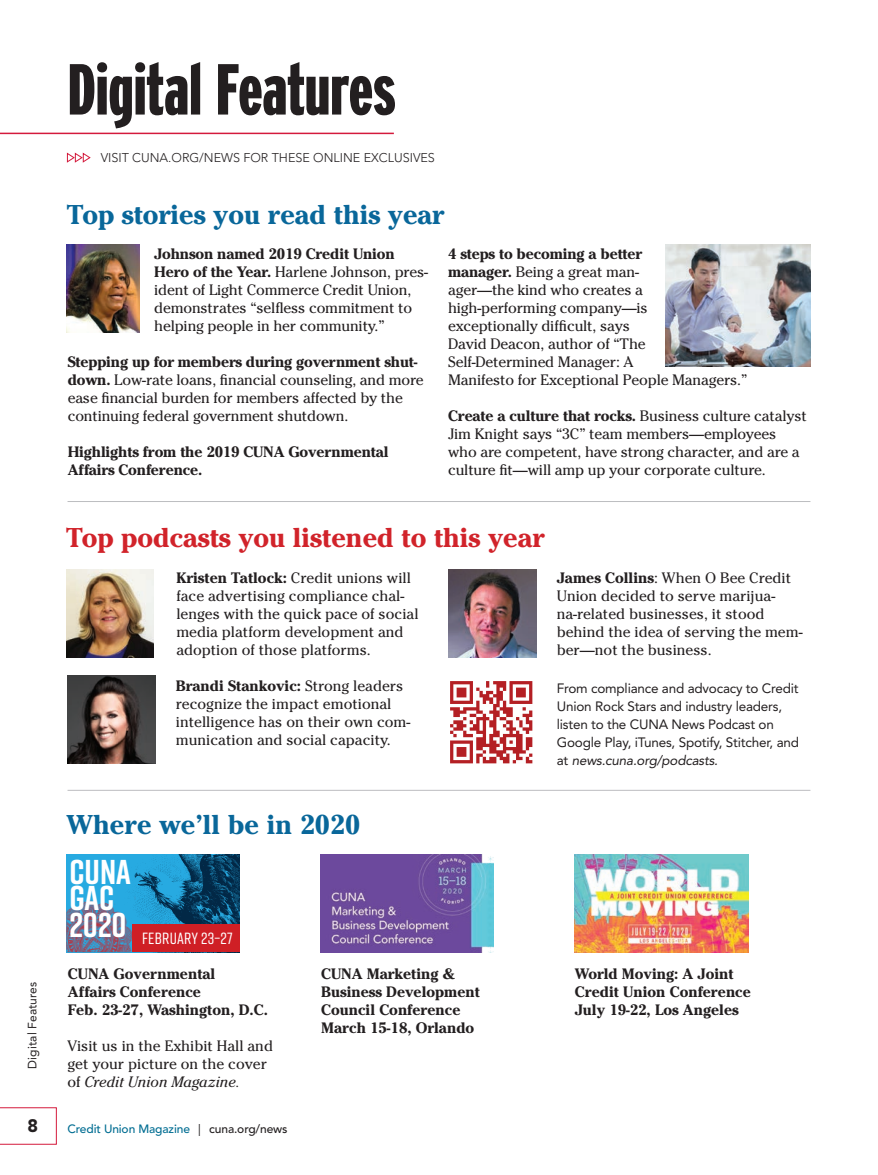
<style>
.page{position:relative;width:878px;height:1175px;background:#fff}
.page>*{position:absolute;margin:0;border:0;box-sizing:border-box;transform-origin:0 0}
.t1{font:900 72px "Interstate Compressed";letter-spacing:-.01em;color:#231f20}
.t2{font:700 34.5px/26.1px "Rift";color:#fff}
.HeadLineCaption{font:700 27px "Cheltenham Std";color:#09679a}
.SubheadC{font:700 27px "Cheltenham Std";color:#d1232a}
.t3{font:900 18px "Avenir LT Std";color:#231f20}
.t4{font:500 16.2px "Rift";letter-spacing:.015em;color:#fff}
.BodyText{font:15px/18px "Cheltenham Std";letter-spacing:-.01em;color:#231f20}
.BodyText-2{font:700 15px/18px "Cheltenham Std";color:#231f20}
.BodyText-3{font:13.5px/18px "Avenir LT Std";letter-spacing:-.015em;color:#231f20}
.t5{font:300 12.6px "Avenir LT Std";color:#231f20}
.t6{font:500 12px "Avenir LT Std";letter-spacing:-.01em;color:#006d92}
.t7{font:12px "Avenir LT Std";letter-spacing:.01em;color:#231f20}
.s1{font-weight:700}
.s2{font-style:italic}
.s3{font-weight:400;color:#231f20}
.s4{color:#231f20}
</style>
<div class="page">
<hr style="left:68px;top:501px;width:742px;height:1px;background:#bcbdc0">
<hr style="left:68px;top:790px;width:742px;height:1px;background:#bcbdc0">
<img style="left:450px;top:681px;width:83px;height:83px">
<hr style="left:0;top:133px;width:394px;height:1px;background:#d41a3c">
<svg style="left:0;top:1107px;width:57px;height:37px"></svg>
<svg style="left:66px;top:152px;width:25px;height:11px"></svg>
<img style="left:66px;top:570px;width:88px;height:87px">
<div style="left:66px;top:854px;width:174px;height:98px;background:#27aae1"></div>
<img style="left:134px;top:854px;width:106px;height:70px">
<img style="left:66px;top:894px;width:77px;height:58px">
<div style="left:132px;top:924px;width:108px;height:28px;background:#cf1f25"></div>
<img style="left:320px;top:854px;width:174px;height:98px">
<img style="left:575px;top:854px;width:173px;height:98px">
<img style="left:66px;top:245px;width:74px;height:87px">
<img style="left:665px;top:245px;width:145px;height:122px">
<img style="left:448px;top:570px;width:88px;height:87px">
<img style="left:68px;top:675px;width:87px;height:88px">
<h1 class="t1" style="left:68px;top:50px;width:330px">Digital Features</h1>
<p class="t5" style="left:101px;top:150px;width:336px">VISIT CUNA.ORG/NEWS FOR THESE ONLINE EXCLUSIVES</p>
<p class="HeadLineCaption" style="left:67px;top:198px;width:378px">Top stories you read this year</p>
<p class="BodyText" style="left:154px;top:245px;width:275px"><span class="s1">Johnson named 2019 Credit Union Hero of the Year.</span> Harlene Johnson, pres&shy;ident of Light Commerce Credit Union, demonstrates “selfless commitment to helping people in her community.”</p>
<p class="BodyText" style="left:68px;top:353px;width:357px"><span class="s1">Stepping up for members during government shut&shy;down.</span> Low-rate loans, financial counseling, and more ease financial burden for members affected by the continuing federal government shutdown.</p>
<p class="BodyText-2" style="left:68px;top:442px;width:322px">Highlights from the 2019 CUNA Governmental<br>Affairs Conference.</p>
<p class="BodyText" style="left:448px;top:245px;width:301px"><span class="s1">4 steps to becoming a better<br>manager.</span> Being a great man-<br>ager—the kind who creates a high-performing company—is<br>exceptionally difficult, says<br>David Deacon, author of “The<br>Self-Determined Manager: A<br>Manifesto for Exceptional People Managers.”</p>
<p class="BodyText" style="left:448px;top:407px;width:360px"><span class="s1">Create a culture that rocks.</span> Business culture catalyst Jim Knight says “3C” team members—employees who are competent, have strong character, and are a culture fit—will amp up your corporate culture.</p>
<p class="SubheadC" style="left:66px;top:521px;width:479px">Top podcasts you listened to this year</p>
<p class="BodyText" style="left:176px;top:569px;width:244px"><span class="s1">Kristen Tatlock:</span> Credit unions will face advertising compliance chal&shy;lenges with the quick pace of social media platform development and adoption of those platforms.</p>
<p class="BodyText" style="left:556px;top:569px;width:247px"><span class="s1">James Collins</span>: When O Bee Credit<br>Union decided to serve marijua&shy;na-related businesses, it stood behind the idea of serving the mem&shy;ber—not the business.</p>
<p class="BodyText" style="left:176px;top:677px;width:236px"><span class="s1">Brandi Stankovic:</span> Strong leaders recognize the impact emotional intelligence has on their own com&shy;munication and social capacity.</p>
<p class="BodyText-3" style="left:557px;top:679px;width:244px">From compliance and advocacy to Credit Union Rock Stars and industry leaders, listen to the CUNA News Podcast on Google Play, iTunes, Spotify, Stitcher, and at <span class="s2">news.cuna.org/podcasts.</span></p>
<p class="t7" style="left:25px;top:1068px;width:88px;rotate:-90deg">Digital Features</p>
<p class="HeadLineCaption" style="left:67px;top:808px;width:295px">Where we’ll be in 2020</p>
<p class="t2" style="left:69px;top:858px;width:63px">CUNA<br>GAC</p>
<p class="t4" style="left:69px;top:927px;width:165px"><sup>2020</sup> FEBRUARY 23–27</p>
<p class="BodyText-2" style="left:68px;top:964px;width:149px">CUNA Governmental<br>Affairs Conference</p>
<p class="BodyText-2" style="left:68px;top:1000px;width:201px">Feb. 23-27, Washington, D.C.</p>
<p class="BodyText" style="left:67px;top:1037px;width:207px">Visit us in the Exhibit Hall and get your picture on the cover of <span class="s2">Credit Union Magazine.</span></p>
<p class="BodyText-2" style="left:321px;top:964px;width:160px">CUNA Marketing &amp;<br>Business Development<br>Council Conference</p>
<p class="BodyText-2" style="left:321px;top:1018px;width:155px">March 15-18, Orlando</p>
<p class="t3" style="left:28px;top:1115px;width:12px">8</p>
<p class="t6" style="left:67px;top:1122px;width:222px">Credit Union Magazine <span class="s3">|</span> <span class="s4">cuna.org/news</span></p>
<p class="BodyText-2" style="left:575px;top:964px;width:177px">World Moving: A Joint<br>Credit Union Conference</p>
<p class="BodyText-2" style="left:575px;top:1000px;width:165px">July 19-22, Los Angeles</p>
</div>
